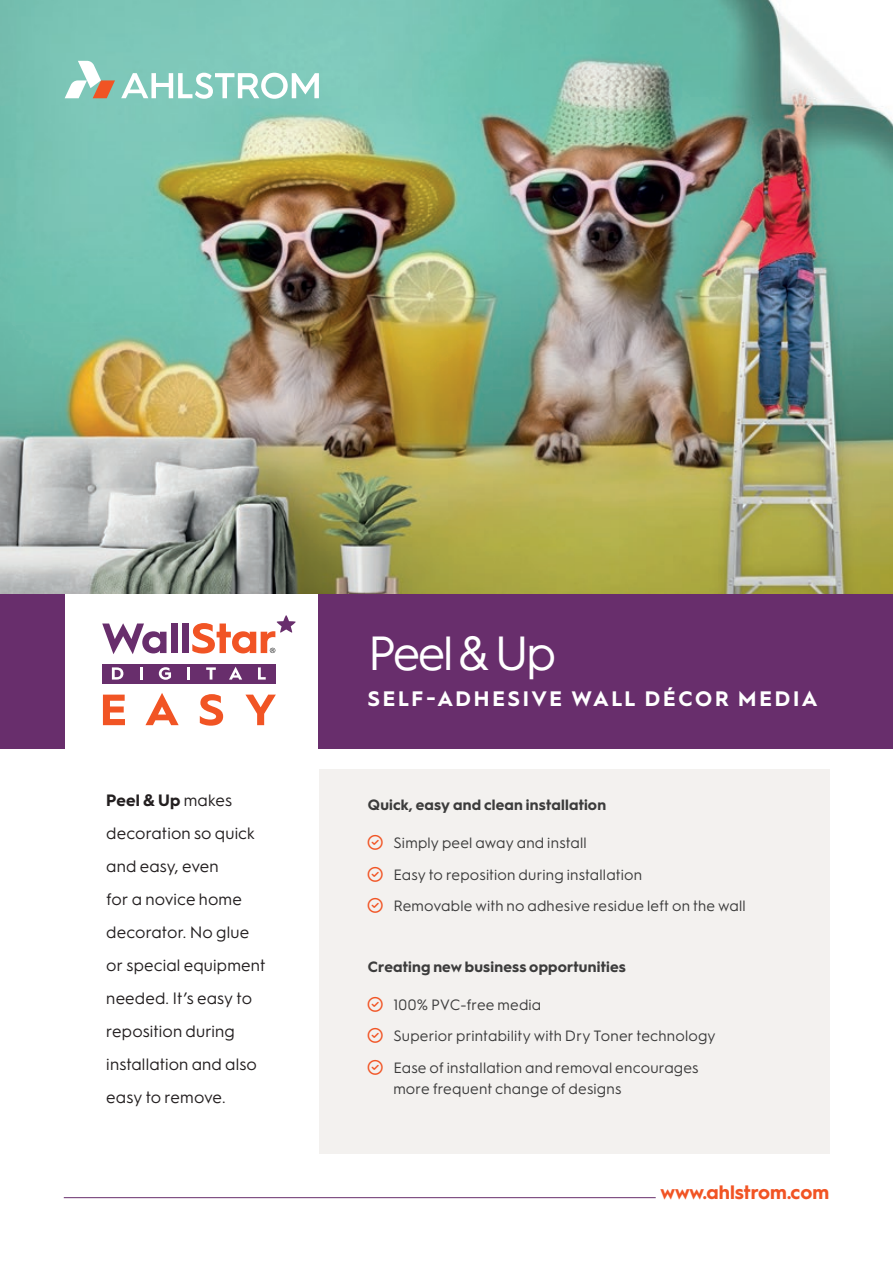
<style>
.page{position:relative;width:893px;height:1263px;background:#fff}
.page>*{position:absolute;margin:0;border:0;box-sizing:border-box;transform-origin:0 0}
.t1{font:48px "Hurme Geometric Sans 1";letter-spacing:-.055em;color:#fff}
.t2{font:700 21px "Hurme Geometric Sans 1";letter-spacing:.13em;color:#fff}
.t3{font:700 19.5px "Hurme Geometric Sans 1";color:#f15424}
.t4{font:16.5px/33px "Hurme Geometric Sans 1";letter-spacing:.01em;color:#231f20}
.t5{font:15px/31.7px "Hurme Geometric Sans 1";letter-spacing:.015em;color:#3c3c3c}
.t6{font:700 15px "Hurme Geometric Sans 1";letter-spacing:.015em;color:#3c3c3c}
.s1{font-weight:700}
</style>
<div class="page">
<div style="left:319px;top:769px;width:510px;height:384px;background:#f3f1ef"></div>
<div style="left:319px;top:593px;width:574px;height:156px;background:#682e6c"></div>
<div style="left:0;top:593px;width:65px;height:156px;background:#682e6c"></div>
<img style="left:0;top:0;width:893px;height:593px">
<svg style="left:65px;top:61px;width:50px;height:37px"></svg>
<svg style="left:121px;top:73px;width:198px;height:26px"></svg>
<svg style="left:102px;top:623px;width:65px;height:31px"></svg>
<div style="left:171px;top:623px;width:6px;height:30px;background:#682e6c"></div>
<div style="left:182px;top:623px;width:6px;height:30px;background:#682e6c"></div>
<svg style="left:192px;top:615px;width:104px;height:38px"></svg>
<div style="left:102px;top:664px;width:173px;height:19px;background:#682e6c"></div>
<svg style="left:112px;top:667px;width:11px;height:12px"></svg>
<svg style="left:140px;top:667px;width:3px;height:12px"></svg>
<svg style="left:159px;top:667px;width:12px;height:13px"></svg>
<svg style="left:187px;top:667px;width:3px;height:12px"></svg>
<svg style="left:206px;top:667px;width:10px;height:12px"></svg>
<svg style="left:229px;top:667px;width:13px;height:12px"></svg>
<svg style="left:258px;top:667px;width:8px;height:12px"></svg>
<svg style="left:103px;top:695px;width:22px;height:30px"></svg>
<svg style="left:145px;top:693px;width:34px;height:32px"></svg>
<svg style="left:200px;top:694px;width:23px;height:32px"></svg>
<svg style="left:245px;top:695px;width:31px;height:30px"></svg>
<hr style="left:64px;top:1197px;width:592px;height:1px;background:#682e6c">
<p class="t4" style="left:106px;top:783px;width:161px"><span class="s1">Peel &amp; Up</span> makes decoration so quick and easy, even<br>for a novice home decorator. No glue or special equipment needed. It’s easy to reposition during installation and also easy to remove.</p>
<h1 class="t1" style="left:368px;top:620px;width:190px">Peel &amp; Up</h1>
<h2 class="t2" style="left:368px;top:684px;width:451px">SELF-ADHESIVE WALL DÉCOR MEDIA</h2>
<p class="t6" style="left:368px;top:794px;width:240px">Quick, easy and clean installation</p>
<p class="t5" style="left:393px;top:826px;width:354px">Simply peel away and install<br>Easy to reposition during installation<br>Removable with no adhesive residue left on the wall</p>
<p class="t6" style="left:368px;top:956px;width:259px">Creating new business opportunities</p>
<p class="t5" style="left:393px;top:987px;width:324px">100% PVC-free media<br>Superior printability with Dry Toner technology<br>Ease of installation and removal encourages</p>
<p class="t5" style="left:393px;top:1072px;width:230px">more frequent change of designs</p>
<h3 class="t3" style="left:660px;top:1178px;width:170px">www.ahlstrom.com</h3>
</div>
